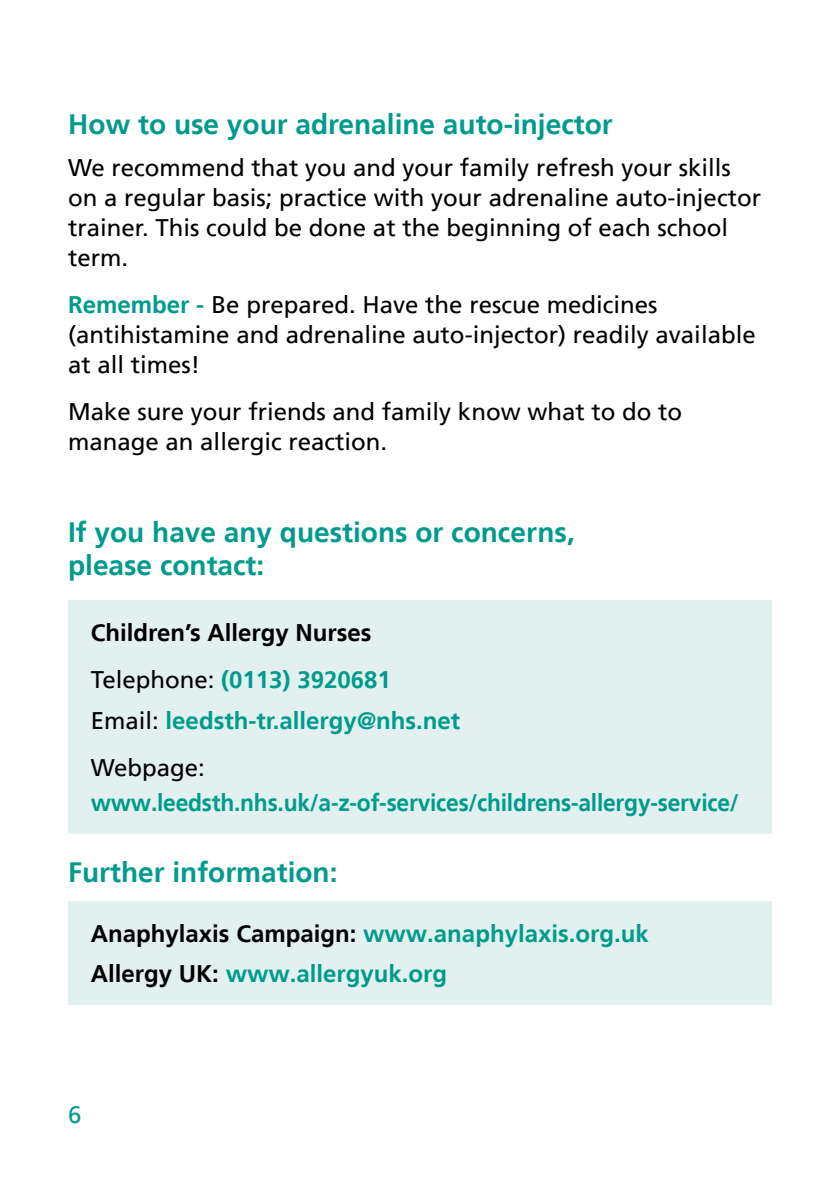
<style>
.page{position:relative;width:840px;height:1191px;background:#fff}
.page>*{position:absolute;margin:0;border:0;box-sizing:border-box;transform-origin:0 0}
.t1{font:700 28px/33.6px "Frutiger LT";color:#009b8c}
.t2{font:24px/30px "Frutiger LT";color:#000}
.t3{font:700 24px/47px "Frutiger LT";color:#009b8c}
.t4{font:700 24px "Frutiger LT";color:#009b8c;scale:.95 1}
.t5{font:700 24px/47px "Frutiger LT";color:#000}
.t6{font:24px "Frutiger LT";color:#009b8c}
.s1{font-weight:700;color:#009b8c}
.s2{font-weight:400}
.s3{color:#009b8c}
.s4{font-weight:400;color:#000}
.s5{color:#000}
</style>
<div class="page">
<div style="left:68px;top:600px;width:703px;height:233px;background:#e2f0ef"></div>
<div style="left:68px;top:901px;width:703px;height:103px;background:#e2f0ef"></div>
<p class="t1" style="left:68px;top:108px;width:546px">How to use your adrenaline auto-injector</p>
<p class="t2" style="left:68px;top:153px;width:694px">We recommend that you and your family refresh your skills on a regular basis; practice with your adrenaline auto-injector trainer. This could be done at the beginning of each school term.</p>
<p class="t2" style="left:68px;top:290px;width:688px"><span class="s1">Remember -</span> Be prepared. Have the rescue medicines (antihistamine and adrenaline auto-injector) readily available at all times!</p>
<p class="t2" style="left:68px;top:397px;width:615px">Make sure your friends and family know what to do to manage an allergic reaction.</p>
<p class="t1" style="left:68px;top:515px;width:508px">If you have any questions or concerns, please contact:</p>
<p class="t5" style="left:91px;top:609px;width:301px">Children’s Allergy Nurses<br><span class="s2">Telephone:</span> <span class="s3">(0113) 3920681</span></p>
<p class="t3" style="left:91px;top:697px;width:371px"><span class="s4">Email:</span> leedsth-tr.allergy@nhs.net<br><span class="s4">Webpage:</span></p>
<p class="t4" style="left:91px;top:788px;width:683px">www.leedsth.nhs.uk/a-z-of-services/childrens-allergy-service/</p>
<p class="t1" style="left:68px;top:855px;width:271px">Further information:</p>
<p class="t3" style="left:91px;top:913px;width:559px;line-height:40.2px"><span class="s5">Anaphylaxis Campaign:</span> www.anaphylaxis.org.uk<br><span class="s5">Allergy UK:</span> www.allergyuk.org</p>
<p class="t6" style="left:68px;top:1101px;width:15px">6</p>
</div>
